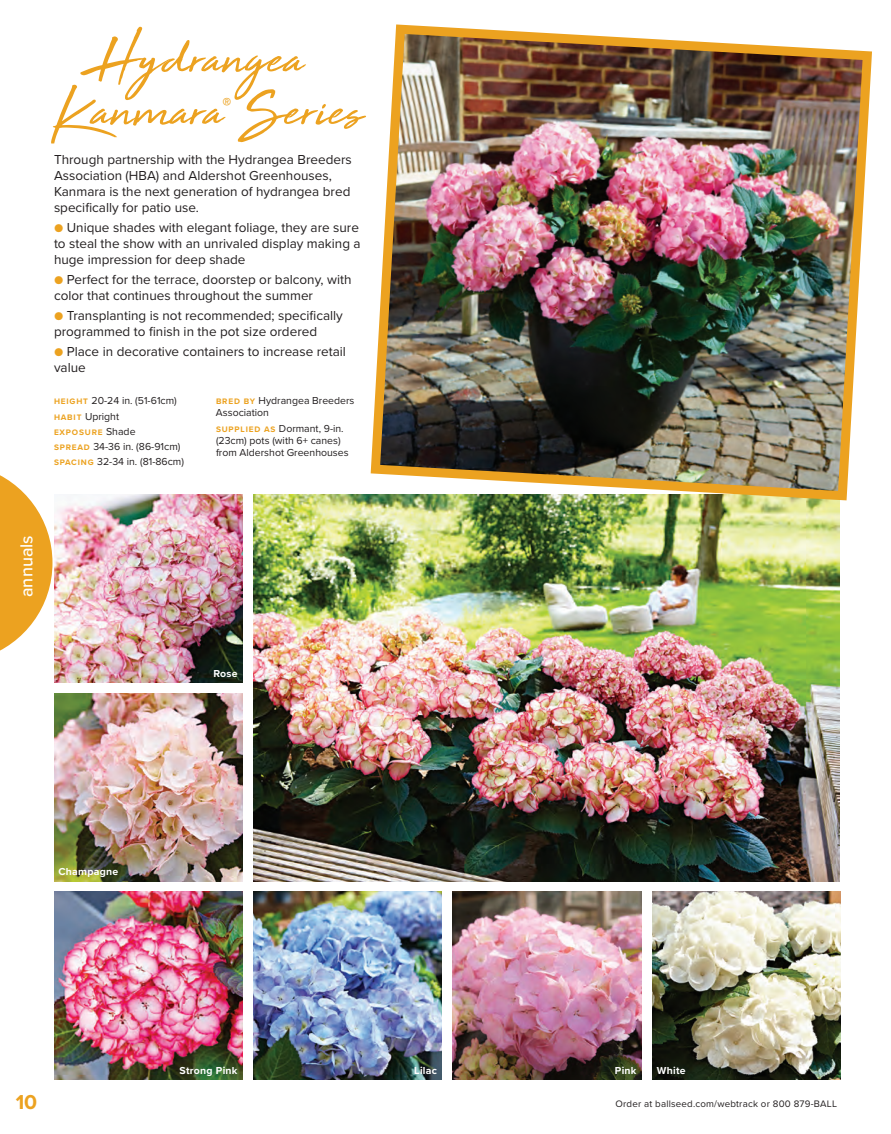
<style>
.page{position:relative;width:891px;height:1134px;background:#fff}
.page>*{position:absolute;margin:0;border:0;box-sizing:border-box;transform-origin:0 0}
.t1{font:60px/52.5px "High Tide";color:#eca220;text-align:center}
.t2{font:700 20.85px "Proxima Nova";color:#eca220}
.t3{font:500 18px "Proxima Nova";color:#fff}
.t4{font:900 18px "Proxima Nova";color:#eca220}
.t5{font:13.5px/15.9px "Proxima Nova";color:#231f20}
.t6{font:10.5px/12px "Proxima Nova";color:#231f20}
.t7{font:700 10.5px "Proxima Nova";letter-spacing:.025em;color:#fff}
.t8{font:9.75px "Proxima Nova";letter-spacing:.02em;color:#231f20}
.t9{font:700 8.25px "Proxima Nova";letter-spacing:.1em;color:#eca220}
.s1{color:#eca220}
.s2{font-weight:700;font-size:8.25px;color:#eca220}
.s3{font-weight:400;font-size:10.5px;color:#231f20}
</style>
<div class="page">
<svg style="left:0;top:475px;width:52px;height:176px"></svg>
<img style="left:254px;top:495px;width:586px;height:386px">
<img style="left:54px;top:495px;width:188px;height:188px">
<img style="left:54px;top:693px;width:188px;height:188px">
<img style="left:54px;top:892px;width:188px;height:188px">
<img style="left:253px;top:892px;width:189px;height:188px">
<img style="left:453px;top:892px;width:188px;height:188px">
<img style="left:652px;top:892px;width:189px;height:188px">
<img style="left:366px;top:24px;width:506px;height:481px">
<h1 class="t1" style="left:52px;top:25px;width:311px">Hydrangea<br>Kanmara Series</h1>
<h3 class="t4" style="left:223px;top:90px;width:10px">®</h3>
<p class="t5" style="left:54px;top:151px;width:299px">Through partnership with the Hydrangea Breeders Association (HBA) and Aldershot Greenhouses, Kanmara is the next generation of hydrangea bred specifically for patio use.</p>
<p class="t5" style="left:54px;top:219px;width:308px"><span class="s1">●</span> Unique shades with elegant foliage, they are sure to steal the show with an unrivaled display making a huge impression for deep shade</p>
<p class="t5" style="left:54px;top:271px;width:299px"><span class="s1">●</span> Perfect for the terrace, doorstep or balcony, with color that continues throughout the summer</p>
<p class="t5" style="left:54px;top:307px;width:290px"><span class="s1">●</span> Transplanting is not recommended; specifically programmed to finish in the pot size ordered</p>
<p class="t5" style="left:54px;top:343px;width:294px"><span class="s1">●</span> Place in decorative containers to increase retail value</p>
<p class="t6" style="left:54px;top:393px;width:124px;line-height:15.3px"><span class="s2">HEIGHT</span> 20-24 in. (51-61cm)<br><span class="s2">HABIT</span> Upright</p>
<p class="t9" style="left:54px;top:426px;width:83px">EXPOSURE <span class="s3">Shade</span></p>
<p class="t6" style="left:54px;top:439px;width:132px;line-height:15.3px"><span class="s2">SPREAD</span> 34-36 in. (86-91cm)<br><span class="s2">SPACING</span> 32-34 in. (81-86cm)</p>
<p class="t6" style="left:216px;top:394px;width:140px"><span class="s2">BRED BY</span> Hydrangea Breeders<br>Association</p>
<p class="t6" style="left:216px;top:422px;width:134px"><span class="s2">SUPPLIED AS</span> Dormant, 9-in. (23cm) pots (with 6+ canes) from Aldershot Greenhouses</p>
<h3 class="t3" style="left:13px;top:597px;width:63px;rotate:-90deg">annuals</h3>
<p class="t7" style="left:214px;top:665px;width:26px">Rose</p>
<p class="t7" style="left:58px;top:864px;width:61px">Champagne</p>
<h2 class="t2" style="left:16px;top:1086px;width:23px">10</h2>
<p class="t7" style="left:180px;top:1063px;width:59px">Strong Pink</p>
<p class="t7" style="left:414px;top:1063px;width:24px">Lilac</p>
<p class="t7" style="left:615px;top:1063px;width:23px">Pink</p>
<p class="t7" style="left:657px;top:1063px;width:30px">White</p>
<p class="t8" style="left:615px;top:1097px;width:223px">Order at ballseed.com/webtrack or 800 879-BALL</p>
</div>
